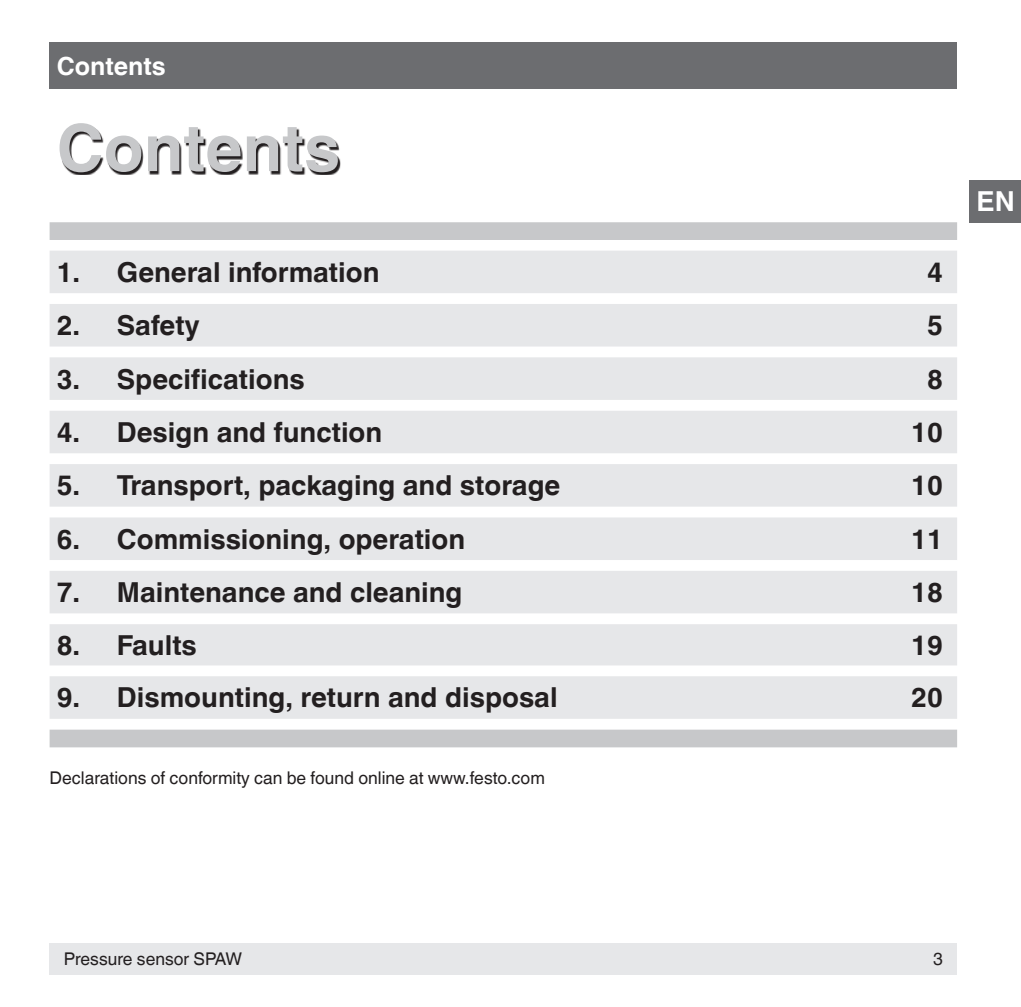
<style>
.page{position:relative;width:1021px;height:1007px;background:#fff}
.page>*{position:absolute;margin:0;border:0;box-sizing:border-box;transform-origin:0 0}
.t1{font:700 65px "Helvetica World";color:#c7c8ca}
.t2{font:700 27.5px "Helvetica World";color:#231f20}
.t3{font:700 27.5px "Helvetica World";color:#fff}
.t4{font:700 25px "Helvetica World";color:#fff}
.t5{font:17.5px "Helvetica World";color:#231f20}
</style>
<div class="page">
<div style="left:50px;top:942px;width:907px;height:32px;background:#e6e7e9"></div>
<div style="left:50px;top:42px;width:907px;height:47px;background:#6c6d70"></div>
<div style="left:969px;top:180px;width:52px;height:42px;background:#6c6d70"></div>
<svg style="left:62px;top:125px;width:279px;height:50px"></svg>
<svg style="left:50px;top:222px;width:907px;height:525px;fill:#c7c8ca"></svg>
<svg style="left:50px;top:250px;width:907px;height:468px;fill:#e6e7e9"></svg>
<p class="t4" style="left:57px;top:51px;width:110px">Contents</p>
<h1 class="t1" style="left:57px;top:111px;width:285px">Contents</h1>
<p class="t2" style="left:57px;top:256px;width:324px">1. General information</p>
<p class="t2" style="left:927px;top:256px;width:17px">4</p>
<p class="t2" style="left:57px;top:309px;width:145px">2. Safety</p>
<p class="t2" style="left:927px;top:309px;width:17px">5</p>
<p class="t2" style="left:57px;top:363px;width:249px">3. Specifications</p>
<p class="t2" style="left:927px;top:363px;width:17px">8</p>
<p class="t2" style="left:57px;top:416px;width:327px">4. Design and function</p>
<p class="t2" style="left:911px;top:416px;width:33px">10</p>
<p class="t2" style="left:57px;top:469px;width:505px">5. Transport, packaging and storage</p>
<p class="t2" style="left:911px;top:469px;width:33px">10</p>
<p class="t2" style="left:57px;top:523px;width:410px">6. Commissioning, operation</p>
<p class="t2" style="left:911px;top:523px;width:33px">11</p>
<p class="t2" style="left:57px;top:576px;width:407px">7. Maintenance and cleaning</p>
<p class="t2" style="left:911px;top:576px;width:33px">18</p>
<p class="t2" style="left:57px;top:629px;width:142px">8. Faults</p>
<p class="t2" style="left:911px;top:629px;width:33px">19</p>
<p class="t2" style="left:57px;top:681px;width:502px">9. Dismounting, return and disposal</p>
<p class="t2" style="left:911px;top:681px;width:33px">20</p>
<p class="t5" style="left:50px;top:767px;width:497px">Declarations of conformity can be found online at www.festo.com</p>
<p class="t3" style="left:976px;top:185px;width:40px">EN</p>
<p class="t5" style="left:64px;top:948px;width:180px">Pressure sensor SPAW</p>
<p class="t5" style="left:933px;top:948px;width:11px">3</p>
</div>
